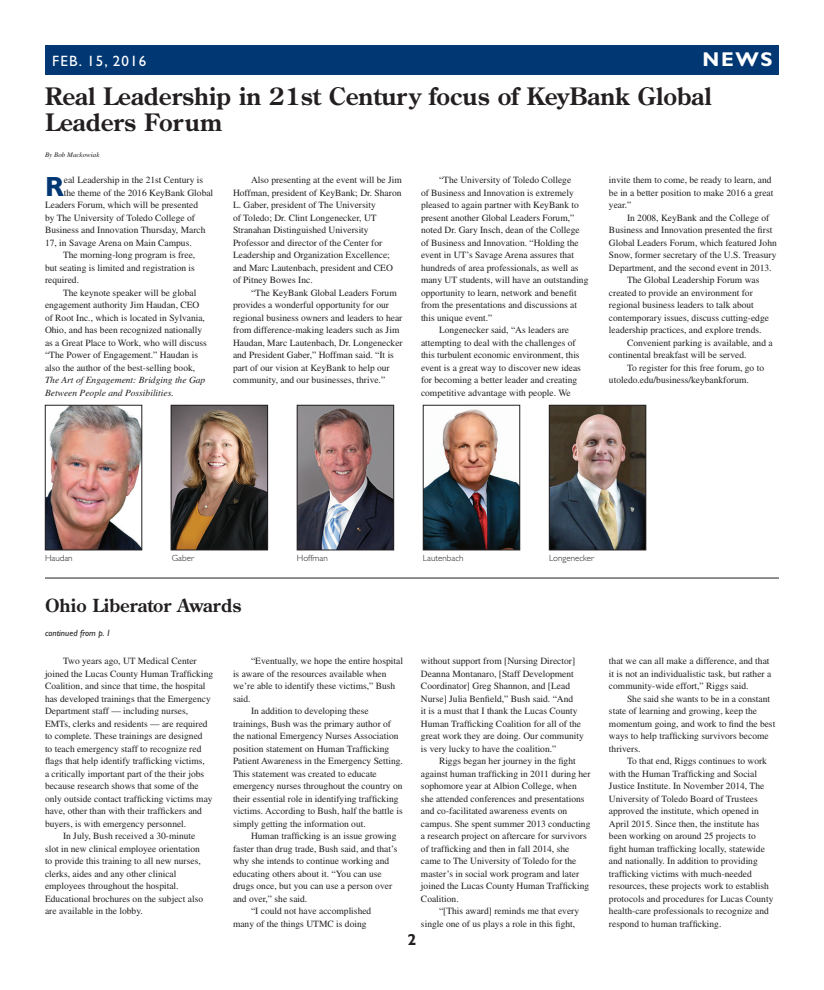
<style>
.page{position:relative;width:824px;height:990px;background:#fff}
.page>*{position:absolute;margin:0;border:0;box-sizing:border-box;transform-origin:0 0}
.t1{font:700 27.8px "Gill Sans Std";color:#013874}
.t2{font:700 24px "Century Old Style Std";color:#231f20}
.t3{font:700 20px "Gill Sans Std";color:#fff}
.t4{font:700 18px "Century Old Style Std";color:#231f20}
.t5{font:700 16px "Gill Sans Std";color:#231f20}
.t6{font:15px "Gill Sans Std";letter-spacing:.08em;color:#fff}
.t7{font:9.5px/12.5px "Times";color:#231f20}
.t8{font:300 9px "Gill Sans Std";color:#231f20}
.t9{font:italic 9px "Gill Sans Std";color:#231f20}
.t10{font:italic 7px "Times";color:#231f20}
.s1{font-style:italic}
</style>
<div class="page">
<div style="left:45px;top:45px;width:734px;height:30px;background:#013874"></div>
<hr style="left:45px;top:578px;width:734px;height:1px;background:#231f20">
<img style="left:47px;top:407px;width:93px;height:141px">
<div style="left:45px;top:405px;width:97px;height:145px;border:1px solid #231f20"></div>
<img style="left:173px;top:407px;width:93px;height:141px">
<div style="left:171px;top:405px;width:97px;height:145px;border:1px solid #231f20"></div>
<img style="left:299px;top:407px;width:93px;height:141px">
<div style="left:297px;top:405px;width:97px;height:145px;border:1px solid #231f20"></div>
<img style="left:425px;top:409px;width:93px;height:139px">
<div style="left:423px;top:405px;width:97px;height:145px;border:1px solid #231f20"></div>
<img style="left:551px;top:407px;width:93px;height:141px">
<div style="left:549px;top:405px;width:97px;height:145px;border:1px solid #231f20"></div>
<p class="t6" style="left:52px;top:52px;width:96px">FEB. 15, 2016</p>
<p class="t3" style="left:702px;top:47px;width:71px">NEWS</p>
<p class="t2" style="left:45px;top:81px;width:668px">Real Leadership in 21st Century focus of KeyBank Global</p>
<p class="t2" style="left:45px;top:107px;width:179px">Leaders Forum</p>
<p class="t10" style="left:45px;top:151px;width:56px">By Bob Mackowiak</p>
<p class="t1" style="left:45px;top:170px;width:20px">R</p>
<p class="t7" style="left:64px;top:174px;width:141px">eal Leadership in the 21st Century is</p>
<p class="t7" style="left:421px;top:174px;width:169px;text-indent:18px">“The University of Toledo College<br>of Business and Innovation is extremely pleased to again partner with KeyBank to present another Global Leaders Forum,” noted Dr. Gary Insch, dean of the College of Business and Innovation. “Holding the event in UT’s Savage Arena assures that hundreds of area professionals, as well as many UT students, will have an outstanding opportunity to learn, network and benefit from the presentations and discussions at this unique event.”</p>
<p class="t7" style="left:421px;top:324px;width:161px;text-indent:18px">Longenecker said, “As leaders are attempting to deal with the challenges of this turbulent economic environment, this event is a great way to discover new ideas for becoming a better leader and creating competitive advantage with people. We</p>
<p class="t7" style="left:233px;top:174px;width:170px;text-align:right">Also presenting at the event will be Jim<br>Hoffman, president of KeyBank; Dr. Sharon</p>
<p class="t7" style="left:233px;top:199px;width:161px">L. Gaber, president of The University<br>of Toledo; Dr. Clint Longenecker, UT Stranahan Distinguished University Professor and director of the Center for Leadership and Organization Excellence; and Marc Lautenbach, president and CEO of Pitney Bowes Inc.</p>
<p class="t7" style="left:233px;top:286px;width:171px;text-indent:18px">“The KeyBank Global Leaders Forum provides a wonderful opportunity for our regional business owners and leaders to hear from difference-making leaders such as Jim Haudan, Marc Lautenbach, Dr. Longenecker and President Gaber,” Hoffman said. “It is part of our vision at KeyBank to help our community, and our businesses, thrive.”</p>
<p class="t7" style="left:609px;top:174px;width:166px">invite them to come, be ready to learn, and be in a better position to make 2016 a great year.”</p>
<p class="t7" style="left:609px;top:211px;width:169px;text-indent:18px">In 2008, KeyBank and the College of Business and Innovation presented the first Global Leaders Forum, which featured John Snow, former secretary of the U.S. Treasury Department, and the second event in 2013.</p>
<p class="t7" style="left:609px;top:274px;width:161px;text-indent:18px">The Global Leadership Forum was created to provide an environment for regional business leaders to talk about contemporary issues, discuss cutting-edge leadership practices, and explore trends.</p>
<p class="t7" style="left:609px;top:336px;width:165px;text-indent:18px">Convenient parking is available, and a continental breakfast will be served.</p>
<p class="t7" style="left:609px;top:361px;width:157px;text-indent:18px">To register for this free forum, go to utoledo.edu/business/keybankforum.</p>
<p class="t7" style="left:64px;top:186px;width:151px">the theme of the 2016 KeyBank Global</p>
<p class="t7" style="left:45px;top:199px;width:155px">Leaders Forum, which will be presented</p>
<p class="t7" style="left:45px;top:211px;width:151px">by The University of Toledo College of</p>
<p class="t7" style="left:45px;top:224px;width:162px">Business and Innovation Thursday, March</p>
<p class="t7" style="left:45px;top:236px;width:148px">17, in Savage Arena on Main Campus.</p>
<p class="t7" style="left:45px;top:249px;width:152px;text-align:justify;text-indent:18px">The morning-long program is free, but seating is limited and registration is required.</p>
<p class="t7" style="left:45px;top:286px;width:163px;text-indent:18px">The keynote speaker will be global engagement authority Jim Haudan, CEO of Root Inc., which is located in Sylvania, Ohio, and has been recognized nationally as a Great Place to Work, who will discuss “The Power of Engagement.” Haudan is also the author of the best-selling book, <span class="s1">The Art of Engagement: Bridging the Gap Between People and Possibilities.</span></p>
<p class="t8" style="left:45px;top:553px;width:29px">Haudan</p>
<p class="t8" style="left:172px;top:553px;width:24px">Gaber</p>
<p class="t8" style="left:297px;top:553px;width:32px">Hoffman</p>
<p class="t4" style="left:45px;top:593px;width:198px">Ohio Liberator Awards</p>
<p class="t9" style="left:45px;top:628px;width:67px">continued from p. 1</p>
<p class="t7" style="left:45px;top:655px;width:170px;text-indent:18px">Two years ago, UT Medical Center joined the Lucas County Human Trafficking Coalition, and since that time, the hospital has developed trainings that the Emergency Department staff — including nurses, EMTs, clerks and residents — are required to complete. These trainings are designed<br>to teach emergency staff to recognize red flags that help identify trafficking victims,<br>a critically important part of the their jobs because research shows that some of the only outside contact trafficking victims may have, other than with their traffickers and buyers, is with emergency personnel.</p>
<p class="t7" style="left:45px;top:830px;width:160px;text-indent:18px">In July, Bush received a 30-minute slot in new clinical employee orientation to provide this training to all new nurses, clerks, aides and any other clinical employees throughout the hospital.<br>Educational brochures on the subject also are available in the lobby.</p>
<p class="t7" style="left:233px;top:655px;width:171px;text-indent:18px">“Eventually, we hope the entire hospital is aware of the resources available when we’re able to identify these victims,” Bush said.</p>
<p class="t7" style="left:233px;top:705px;width:171px;text-indent:18px">In addition to developing these trainings, Bush was the primary author of the national Emergency Nurses Association position statement on Human Trafficking Patient Awareness in the Emergency Setting.<br>This statement was created to educate emergency nurses throughout the country on their essential role in identifying trafficking victims. According to Bush, half the battle is simply getting the information out.</p>
<p class="t7" style="left:233px;top:830px;width:166px;text-indent:18px">Human trafficking is an issue growing faster than drug trade, Bush said, and that’s why she intends to continue working and educating others about it. “You can use drugs once, but you can use a person over and over,” she said.</p>
<p class="t7" style="left:233px;top:905px;width:140px;text-indent:18px">“I could not have accomplished many of the things UTMC is doing</p>
<p class="t8" style="left:423px;top:553px;width:42px">Lautenbach</p>
<p class="t8" style="left:549px;top:553px;width:47px">Longenecker</p>
<p class="t7" style="left:421px;top:655px;width:164px">without support from [Nursing Director] Deanna Montanaro, [Staff Development Coordinator] Greg Shannon, and [Lead Nurse] Julia Benfield,” Bush said. “And<br>it is a must that I thank the Lucas County Human Trafficking Coalition for all of the great work they are doing. Our community is very lucky to have the coalition.”</p>
<p class="t7" style="left:421px;top:755px;width:171px;text-indent:18px">Riggs began her journey in the fight against human trafficking in 2011 during her sophomore year at Albion College, when she attended conferences and presentations and co-facilitated awareness events on campus. She spent summer 2013 conducting a research project on aftercare for survivors of trafficking and then in fall 2014, she came to The University of Toledo for the master’s in social work program and later joined the Lucas County Human Trafficking Coalition.</p>
<p class="t7" style="left:421px;top:905px;width:160px;text-indent:18px">“[This award] reminds me that every single one of us plays a role in this fight,</p>
<p class="t5" style="left:407px;top:930px;width:10px">2</p>
<p class="t7" style="left:609px;top:655px;width:164px">that we can all make a difference, and that it is not an individualistic task, but rather a community-wide effort,” Riggs said.</p>
<p class="t7" style="left:609px;top:692px;width:168px;text-indent:18px">She said she wants to be in a constant state of learning and growing, keep the momentum going, and work to find the best ways to help trafficking survivors become thrivers.</p>
<p class="t7" style="left:609px;top:755px;width:166px;text-indent:18px">To that end, Riggs continues to work with the Human Trafficking and Social Justice Institute. In November 2014, The University of Toledo Board of Trustees approved the institute, which opened in April 2015. Since then, the institute has been working on around 25 projects to fight human trafficking locally, statewide and nationally. In addition to providing trafficking victims with much-needed resources, these projects work to establish protocols and procedures for Lucas County health-care professionals to recognize and respond to human trafficking.</p>
</div>
